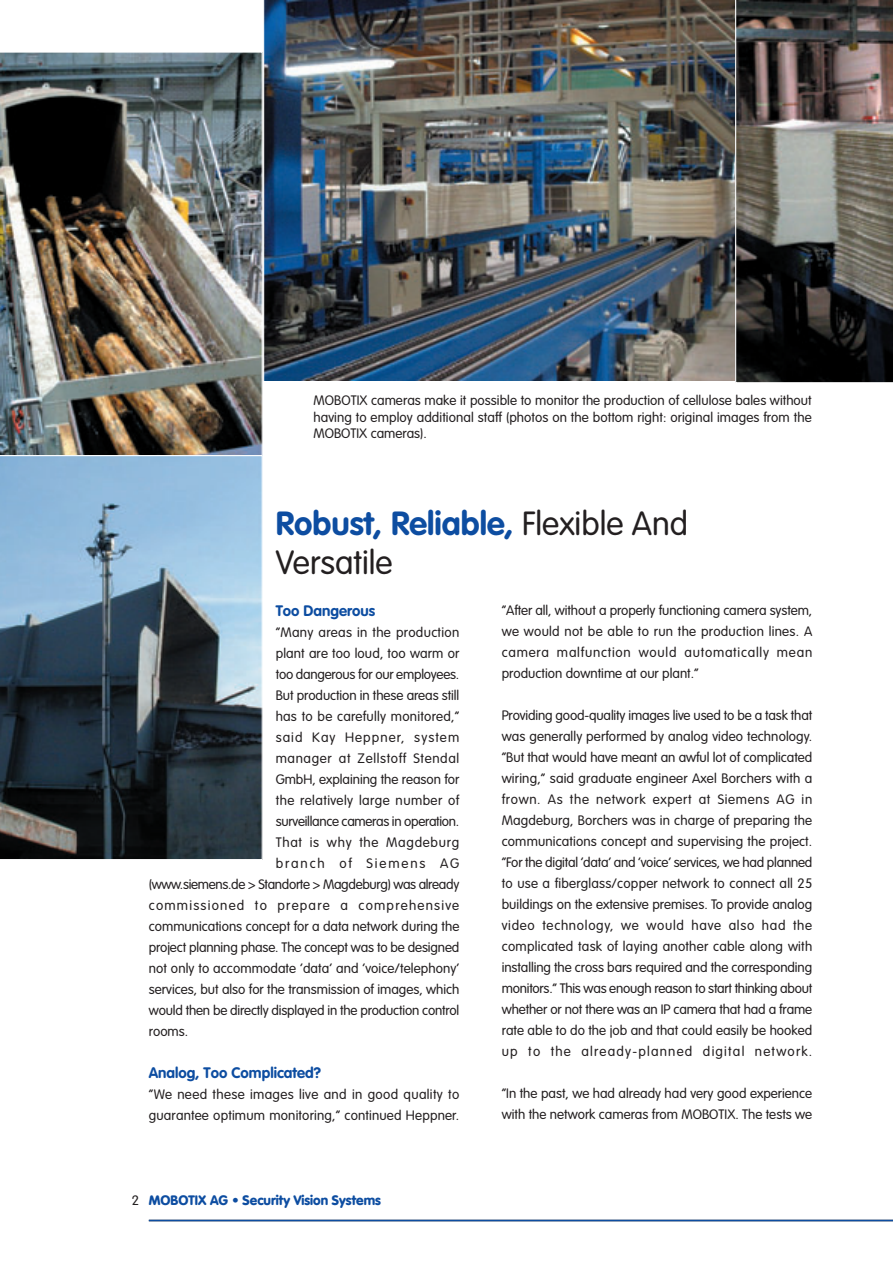
<style>
.page{position:relative;width:893px;height:1263px;background:#fff}
.page>*{position:absolute;margin:0;border:0;box-sizing:border-box;transform-origin:0 0}
.t1{font:300 33px/39.6px "VAG Rounded";color:#231f20}
.t2{font:700 15px "VAG Rounded";color:#0d4da1}
.t3{font:300 13.5px/21px "VAG Rounded";color:#231f20;text-align:justify}
.t4{font:300 13.5px "VAG Rounded";letter-spacing:-.02em;color:#231f20}
.t5{font:300 13.5px "VAG Rounded";letter-spacing:.02em;color:#231f20}
.t6{font:300 13.5px "VAG Rounded";letter-spacing:-.025em;color:#231f20}
.t7{font:300 13.5px "VAG Rounded";letter-spacing:.09em;color:#231f20}
.t8{font:900 13.5px "VAG Rounded";color:#0d4da1}
.t9{font:300 13.5px "VAG Rounded";letter-spacing:.03em;color:#231f20}
.t10{font:300 13.5px "VAG Rounded";letter-spacing:.045em;color:#231f20}
.t11{font:300 13.5px "VAG Rounded";letter-spacing:.075em;color:#231f20}
.t12{font:300 13.5px "VAG Rounded";letter-spacing:.055em;color:#231f20}
.t13{font:300 13.5px "VAG Rounded";letter-spacing:.14em;color:#231f20}
.s1{font-weight:700;color:#0d4da1}
.s2{font-weight:300;color:#231f20}
</style>
<div class="page">
<img style="left:0;top:52px;width:263px;height:403px">
<img style="left:263px;top:0;width:472px;height:381px">
<svg style="left:735px;top:0;width:158px;height:383px;background:#534f4b"></svg>
<svg style="left:0;top:455px;width:263px;height:405px;background:#586e7f"></svg>
<p class="t3" style="left:314px;top:393px;width:500px;line-height:16.5px">MOBOTIX cameras make it possible to monitor the production of cellulose bales without having to employ additional staff (photos on the bottom right: original images from the MOBOTIX cameras).</p>
<h1 class="t1" style="left:276px;top:506px;width:414px"><span class="s1">Robust, Reliable,</span> Flexible And<br>Versatile</h1>
<p class="t2" style="left:276px;top:604px;width:101px">Too Dangerous</p>
<p class="t5" style="left:276px;top:626px;width:185px">“Many areas in the production</p>
<p class="t3" style="left:276px;top:644px;width:185px">plant are too loud, too warm or</p>
<p class="t4" style="left:276px;top:668px;width:185px">too dangerous for our employees.</p>
<p class="t3" style="left:276px;top:686px;width:185px">But production in these areas still</p>
<p class="t5" style="left:276px;top:710px;width:185px">has to be carefully monitored,”</p>
<p class="t11" style="left:276px;top:731px;width:185px">said Kay Heppner, system</p>
<p class="t10" style="left:276px;top:752px;width:185px">manager at Zellstoff Stendal</p>
<p class="t3" style="left:276px;top:770px;width:185px">GmbH, explaining the reason for</p>
<p class="t9" style="left:276px;top:794px;width:185px">the relatively large number of</p>
<p class="t4" style="left:276px;top:815px;width:185px">surveillance cameras in operation.</p>
<p class="t12" style="left:276px;top:836px;width:185px">That is why the Magdeburg</p>
<p class="t13" style="left:276px;top:857px;width:185px">branch of Siemens AG</p>
<p class="t6" style="left:149px;top:878px;width:312px">(www.siemens.de &gt; Standorte &gt; Magdeburg) was already</p>
<p class="t7" style="left:149px;top:899px;width:312px">commissioned to prepare a comprehensive</p>
<p class="t3" style="left:149px;top:917px;width:312px">communications concept for a data network during the</p>
<p class="t3" style="left:149px;top:938px;width:312px">project planning phase. The concept was to be designed</p>
<p class="t3" style="left:149px;top:959px;width:312px">not only to accommodate ‘data’ and ‘voice/telephony’</p>
<p class="t3" style="left:149px;top:980px;width:312px">services, but also for the transmission of images, which</p>
<p class="t3" style="left:149px;top:1001px;width:312px">would then be directly displayed in the production control</p>
<p class="t3" style="left:149px;top:1022px;width:41px">rooms.</p>
<p class="t2" style="left:149px;top:1066px;width:174px">Analog, Too Complicated?</p>
<p class="t3" style="left:149px;top:1085px;width:312px">“We need these images live and in good quality to guarantee optimum monitoring,” continued Heppner.</p>
<p class="t8" style="left:132px;top:1194px;width:251px"><span class="s2">2</span> MOBOTIX AG • Security Vision Systems</p>
<p class="t3" style="left:502px;top:600px;width:312px">“After all, without a properly functioning camera system, we would not be able to run the production lines. A camera malfunction would automatically mean production downtime at our plant.”</p>
<p class="t3" style="left:502px;top:705px;width:312px">Providing good-quality images live used to be a task that was generally performed by analog video technology. “But that would have meant an awful lot of complicated wiring,” said graduate engineer Axel Borchers with a frown. As the network expert at Siemens AG in Magdeburg, Borchers was in charge of preparing the communications concept and supervising the project. “For the digital ‘data’ and ‘voice’ services, we had planned to use a fiberglass/copper network to connect all 25 buildings on the extensive premises. To provide analog video technology, we would have also had the complicated task of laying another cable along with installing the cross bars required and the corresponding monitors.” This was enough reason to start thinking about whether or not there was an IP camera that had a frame rate able to do the job and that could easily be hooked up to the already-planned digital network.</p>
<p class="t3" style="left:502px;top:1083px;width:312px">“In the past, we had already had very good experience with the network cameras from MOBOTIX. The tests we</p>
</div>
